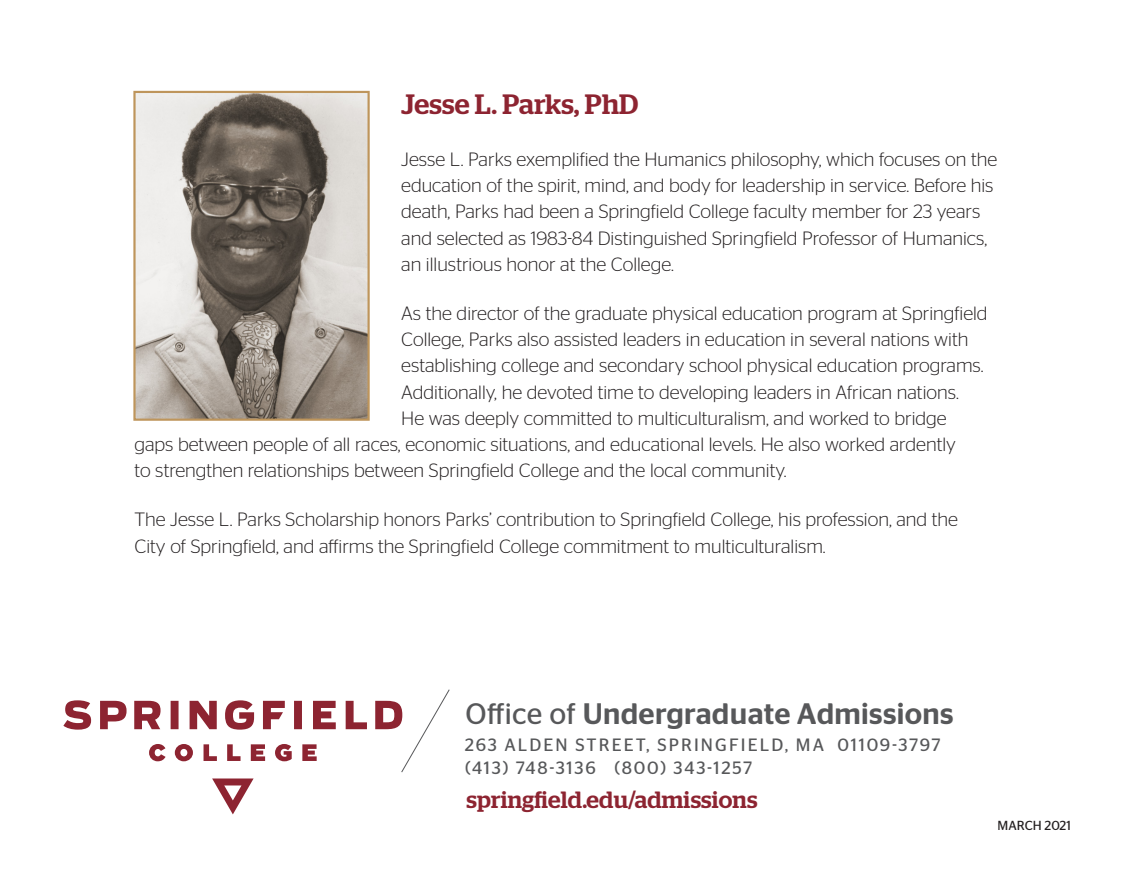
<style>
.page{position:relative;width:1134px;height:882px;background:#fff}
.page>*{position:absolute;margin:0;border:0;box-sizing:border-box;transform-origin:0 0}
.t1{font:500 29.57px "Stag Sans";letter-spacing:.01em;color:#57585a}
.t2{font:500 28px "Stag";letter-spacing:.01em;color:#8d2431}
.t3{font:500 23.45px "Stag";letter-spacing:.01em;color:#8d2431}
.t4{font:300 19.25px/26.2px "Stag Sans";color:#231f20}
.t5{font:17.85px "Stag Sans";letter-spacing:.105em;color:#57585a}
.t6{font:13.12px "Stag Sans";color:#231f20}
.s1{font-weight:400}
</style>
<div class="page">
<img style="left:136px;top:94px;width:231px;height:324px">
<div style="left:133px;top:91px;width:237px;height:330px;border:2px solid #be955b"></div>
<svg style="left:212px;top:779px;width:42px;height:35px"></svg>
<svg style="left:63px;top:689px;width:387px;height:84px"></svg>
<p class="t2" style="left:401px;top:88px;width:239px">Jesse L. Parks, PhD</p>
<p class="t4" style="left:401px;top:146px;width:598px">Jesse L. Parks exemplified the Humanics philosophy, which focuses on the education of the spirit, mind, and body for leadership in service. Before his death, Parks had been a Springfield College faculty member for 23 years</p>
<p class="t4" style="left:401px;top:224px;width:588px">and selected as 1983-84 Distinguished Springfield Professor of Humanics,</p>
<p class="t4" style="left:401px;top:251px;width:274px">an illustrious honor at the College.</p>
<p class="t4" style="left:401px;top:300px;width:588px">As the director of the graduate physical education program at Springfield<br>College, Parks also assisted leaders in education in several nations with</p>
<p class="t4" style="left:401px;top:352px;width:584px">establishing college and secondary school physical education programs.</p>
<p class="t4" style="left:401px;top:378px;width:559px">Additionally, he devoted time to developing leaders in African nations.</p>
<p class="t4" style="left:401px;top:405px;width:547px">He was deeply committed to multiculturalism, and worked to bridge</p>
<p class="t4" style="left:134px;top:431px;width:823px">gaps between people of all races, economic situations, and educational levels. He also worked ardently</p>
<p class="t4" style="left:134px;top:457px;width:654px">to strengthen relationships between Springfield College and the local community.</p>
<p class="t4" style="left:134px;top:506px;width:825px">The Jesse L. Parks Scholarship honors Parks’ contribution to Springfield College, his profession, and the</p>
<p class="t4" style="left:134px;top:532px;width:693px">City of Springfield, and affirms the Springfield College commitment to multiculturalism.</p>
<p class="t1" style="left:466px;top:696px;width:490px"><span class="s1">Office of</span> Undergraduate Admissions</p>
<p class="t5" style="left:465px;top:735px;width:477px">263 ALDEN STREET, SPRINGFIELD, MA 01109-3797</p>
<p class="t5" style="left:465px;top:758px;width:289px">(413) 748-3136 (800) 343-1257</p>
<p class="t3" style="left:467px;top:786px;width:292px">springfield.edu/admissions</p>
<p class="t6" style="left:998px;top:818px;width:75px">MARCH 2021</p>
</div>
